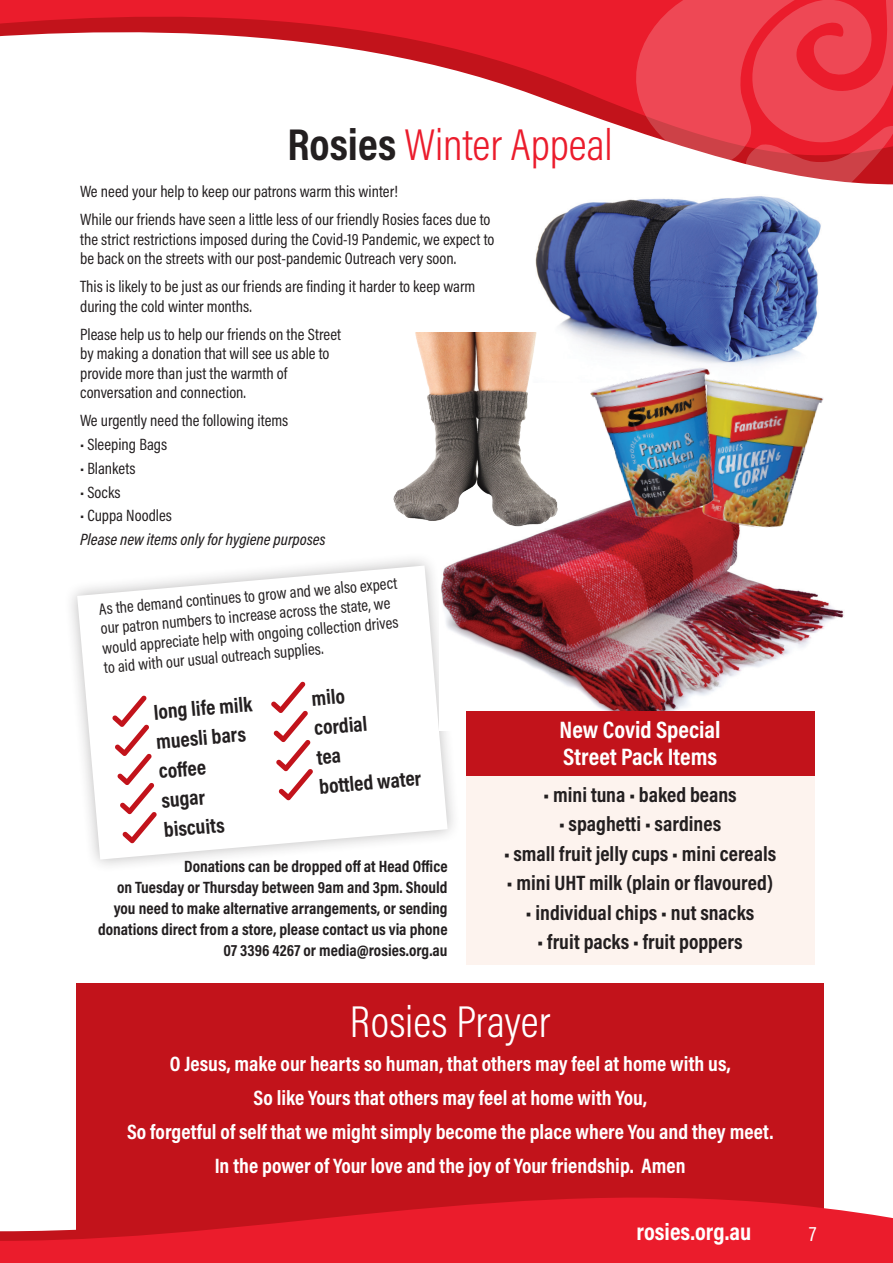
<style>
.page{position:relative;width:893px;height:1263px;background:#fff}
.page>*{position:absolute;margin:0;border:0;box-sizing:border-box;transform-origin:0 0}
.t1{font:300 45px "Acumin Pro Cond";color:#eb1c2c}
.t2{font:300 45px "Acumin Pro Cond";color:#fff}
.t3{font:700 24px/27px "Acumin Pro Cond";color:#fff}
.t4{font:700 21px "Acumin Pro Cond";color:#fff}
.t5{font:700 21px/29.5px "Acumin Pro Cond";color:#231f20}
.t6{font:21px "Acumin Pro Cond";color:#fff}
.t7{font:16.5px/19.5px "Acumin Pro Cond";color:#231f20}
.t8{font:700 16.5px/21px "Acumin Pro Cond";color:#231f20;text-align:right}
.t9{font:italic 500 16.5px "Acumin Pro Cond";color:#231f20}
.s1{font-weight:700;color:#231f20}
</style>
<div class="page">
<img style="left:535px;top:199px;width:286px;height:167px">
<div style="left:77px;top:983px;width:747px;height:258px;background:#c2131b"></div>
<svg style="left:77px;top:565px;width:371px;height:294px"></svg>
<svg style="left:112px;top:695px;width:45px;height:148px"></svg>
<svg style="left:271px;top:681px;width:42px;height:119px"></svg>
<img style="left:440px;top:514px;width:404px;height:216px">
<img style="left:683px;top:383px;width:141px;height:152px">
<img style="left:590px;top:364px;width:148px;height:163px">
<div style="left:466px;top:711px;width:348px;height:254px;background:#fdf3ee"></div>
<div style="left:466px;top:711px;width:348px;height:65px;background:#c2131b"></div>
<img style="left:393px;top:332px;width:192px;height:209px">
<svg style="left:0;top:1123px;width:893px;height:140px"></svg>
<svg style="left:0;top:0;width:636px;height:132px"></svg>
<svg style="left:636px;top:0;width:257px;height:209px;fill:#ee4855"></svg>
<p class="t1" style="left:287px;top:115px;width:327px"><span class="s1">Rosies</span> Winter Appeal</p>
<p class="t7" style="left:80px;top:182px;width:319px">We need your help to keep our patrons warm this winter!</p>
<p class="t7" style="left:80px;top:210px;width:416px">While our friends have seen a little less of our friendly Rosies faces due to the strict restrictions imposed during the Covid-19 Pandemic, we expect to be back on the streets with our post-pandemic Outreach very soon.</p>
<p class="t7" style="left:80px;top:277px;width:397px">This is likely to be just as our friends are finding it harder to keep warm during the cold winter months.</p>
<p class="t7" style="left:80px;top:324px;width:263px">Please help us to help our friends on the Street by making a donation that will see us able to provide more than just the warmth of conversation and connection.</p>
<p class="t7" style="left:80px;top:411px;width:210px">We urgently need the following items</p>
<p class="t7" style="left:80px;top:434px;width:89px">• Sleeping Bags</p>
<p class="t7" style="left:80px;top:458px;width:57px">• Blankets</p>
<p class="t7" style="left:80px;top:482px;width:42px">• Socks</p>
<p class="t7" style="left:80px;top:506px;width:93px">• Cuppa Noodles</p>
<p class="t9" style="left:80px;top:529px;width:247px">Please new items only for hygiene purposes</p>
<p class="t7" style="left:98px;top:599px;width:301px;rotate:-5deg">As the demand continues to grow and we also expect our patron numbers to increase across the state, we would appreciate help with ongoing collection drives to aid with our usual outreach supplies.</p>
<p class="t5" style="left:152px;top:697px;width:100px;rotate:-5deg">long life milk</p>
<p class="t5" style="left:155px;top:726px;width:91px;rotate:-5deg">muesli bars</p>
<p class="t5" style="left:158px;top:756px;width:49px;rotate:-5deg">coff ee</p>
<p class="t5" style="left:160px;top:785px;width:45px;rotate:-5deg">sugar</p>
<p class="t5" style="left:163px;top:815px;width:62px;rotate:-5deg">biscuits</p>
<p class="t5" style="left:310px;top:683px;width:104px;rotate:-5deg">milo<br>cordial<br>tea<br>bottled water</p>
<p class="t8" style="left:98px;top:855px;width:351px">Donations can be dropped off at Head Office<br>on Tuesday or Thursday between 9am and 3pm. Should you need to make alternative arrangements, or sending donations direct from a store, please contact us via phone 07 3396 4267 or media@rosies.org.au</p>
<p class="t3" style="left:560px;top:716px;width:163px">New Covid Special<br>Street Pack Items</p>
<p class="t5" style="left:543px;top:779px;width:195px">• mini tuna • baked beans</p>
<p class="t5" style="left:559px;top:809px;width:164px">• spaghetti • sardines</p>
<p class="t5" style="left:504px;top:838px;width:274px">• small fruit jelly cups • mini cereals</p>
<p class="t5" style="left:507px;top:868px;width:268px">• mini UHT milk (plain or flavoured)</p>
<p class="t5" style="left:526px;top:897px;width:230px">• individual chips • nut snacks</p>
<p class="t5" style="left:538px;top:927px;width:206px">• fruit packs • fruit poppers</p>
<p class="t2" style="left:350px;top:992px;width:202px">Rosies Prayer</p>
<p class="t4" style="left:170px;top:1049px;width:562px">O Jesus, make our hearts so human, that others may feel at home with us,</p>
<p class="t4" style="left:253px;top:1083px;width:395px">So like Yours that others may feel at home with You,</p>
<p class="t4" style="left:127px;top:1117px;width:648px">So forgetful of self that we might simply become the place where You and they meet.</p>
<p class="t4" style="left:215px;top:1151px;width:472px">In the power of Your love and the joy of Your friendship. Amen</p>
<h2 class="t3" style="left:636px;top:1218px;width:116px">rosies.org.au</h2>
<p class="t6" style="left:809px;top:1220px;width:9px">7</p>
</div>
